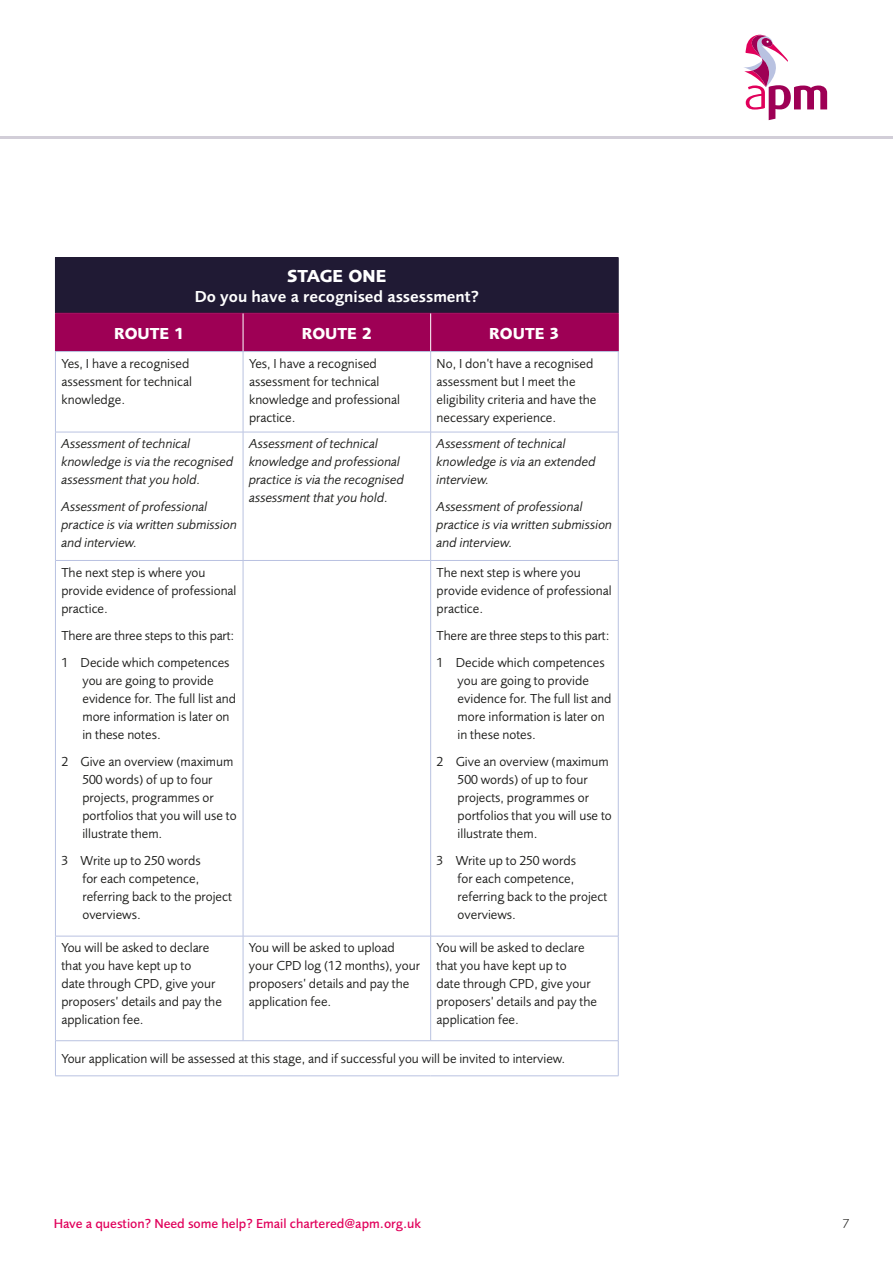
<style>
.page{position:relative;width:893px;height:1263px;background:#fff}
.page>*{position:absolute;margin:0;border:0;box-sizing:border-box;transform-origin:0 0}
.t1{font:700 18px "Foundry Sans";color:#fff}
.t2{font:600 16.5px "Foundry Sans";color:#fff}
.t3{font:700 16.5px "Foundry Sans";color:#fff}
.t4{font:13.5px/18px "Foundry Sans";color:#1d1d1b}
.t5{font:italic 13.5px/18px "Foundry Sans";color:#1d1d1b}
.t6{font:500 13.5px "Foundry Sans";color:#e1005b}
.t7{font:300 13.5px "Foundry Sans";color:#1d1d1b}
</style>
<div class="page">
<svg style="left:744px;top:34px;width:83px;height:86px"></svg>
<hr style="left:0;top:136px;width:893px;height:2px;background:#d2ced8">
<div style="left:55px;top:258px;width:563px;height:55px;background:#201a34"></div>
<div style="left:56px;top:314px;width:562px;height:37px;background:#9e0055"></div>
<hr style="left:55px;top:257px;width:188px;height:1px;background:#201a34">
<hr style="left:243px;top:257px;width:188px;height:1px;background:#201a34">
<hr style="left:431px;top:257px;width:187px;height:1px;background:#201a34">
<hr style="left:618px;top:258px;width:1px;height:55px;background:#201a34">
<hr style="left:55px;top:313px;width:188px;height:1px;background:#9e0055">
<hr style="left:55px;top:313px;width:1px;height:38px;background:#9e0055">
<hr style="left:243px;top:313px;width:188px;height:1px;background:#9e0055">
<hr style="left:431px;top:313px;width:187px;height:1px;background:#9e0055">
<hr style="left:618px;top:313px;width:1px;height:38px;background:#9e0055">
<hr style="left:243px;top:313px;width:1px;height:38px;background:#fff">
<hr style="left:430px;top:313px;width:1px;height:38px;background:#fff">
<hr style="left:55px;top:351px;width:188px;height:1px;background:#b9c2e1">
<hr style="left:243px;top:351px;width:188px;height:1px;background:#b9c2e1">
<hr style="left:431px;top:351px;width:187px;height:1px;background:#b9c2e1">
<hr style="left:55px;top:352px;width:1px;height:80px;background:#b9c2e1">
<hr style="left:243px;top:352px;width:1px;height:80px;background:#b9c2e1">
<hr style="left:430px;top:352px;width:1px;height:80px;background:#b9c2e1">
<hr style="left:618px;top:352px;width:1px;height:80px;background:#b9c2e1">
<hr style="left:55px;top:432px;width:188px;height:1px;background:#b9c2e1">
<hr style="left:55px;top:432px;width:1px;height:128px;background:#b9c2e1">
<hr style="left:243px;top:432px;width:188px;height:1px;background:#b9c2e1">
<hr style="left:243px;top:432px;width:1px;height:128px;background:#b9c2e1">
<hr style="left:431px;top:432px;width:187px;height:1px;background:#b9c2e1">
<hr style="left:430px;top:432px;width:1px;height:128px;background:#b9c2e1">
<hr style="left:618px;top:432px;width:1px;height:128px;background:#b9c2e1">
<hr style="left:55px;top:560px;width:188px;height:1px;background:#b9c2e1">
<hr style="left:55px;top:561px;width:1px;height:375px;background:#b9c2e1">
<hr style="left:243px;top:560px;width:188px;height:1px;background:#b9c2e1">
<hr style="left:243px;top:561px;width:1px;height:375px;background:#b9c2e1">
<hr style="left:431px;top:560px;width:187px;height:1px;background:#b9c2e1">
<hr style="left:430px;top:561px;width:1px;height:375px;background:#b9c2e1">
<hr style="left:618px;top:561px;width:1px;height:375px;background:#b9c2e1">
<hr style="left:55px;top:936px;width:188px;height:1px;background:#b9c2e1">
<hr style="left:55px;top:936px;width:1px;height:104px;background:#b9c2e1">
<hr style="left:243px;top:936px;width:188px;height:1px;background:#b9c2e1">
<hr style="left:243px;top:936px;width:1px;height:104px;background:#b9c2e1">
<hr style="left:431px;top:936px;width:187px;height:1px;background:#b9c2e1">
<hr style="left:430px;top:936px;width:1px;height:104px;background:#b9c2e1">
<hr style="left:618px;top:936px;width:1px;height:104px;background:#b9c2e1">
<hr style="left:55px;top:1040px;width:188px;height:1px;background:#b9c2e1">
<hr style="left:55px;top:1041px;width:1px;height:35px;background:#b9c2e1">
<hr style="left:243px;top:1040px;width:188px;height:1px;background:#b9c2e1">
<hr style="left:431px;top:1040px;width:187px;height:1px;background:#b9c2e1">
<hr style="left:618px;top:1041px;width:1px;height:35px;background:#b9c2e1">
<hr style="left:55px;top:1075px;width:188px;height:1px;background:#b9c2e1">
<hr style="left:243px;top:1075px;width:188px;height:1px;background:#b9c2e1">
<hr style="left:431px;top:1075px;width:187px;height:1px;background:#b9c2e1">
<h1 class="t1" style="left:287px;top:265px;width:101px">STAGE ONE</h1>
<p class="t2" style="left:195px;top:287px;width:286px">Do you have a recognised assessment?</p>
<p class="t3" style="left:114px;top:323px;width:72px">ROUTE 1</p>
<p class="t3" style="left:302px;top:323px;width:72px">ROUTE 2</p>
<p class="t3" style="left:489px;top:323px;width:72px">ROUTE 3</p>
<p class="t4" style="left:61px;top:354px;width:132px">Yes, I have a recognised assessment for technical knowledge.</p>
<p class="t4" style="left:249px;top:354px;width:152px">Yes, I have a recognised assessment for technical knowledge and professional practice.</p>
<p class="t4" style="left:437px;top:354px;width:161px">No, I don’t have a recognised assessment but I meet the eligibility criteria and have the necessary experience.</p>
<p class="t5" style="left:61px;top:435px;width:173px">Assessment of technical knowledge is via the recognised assessment that you hold.</p>
<p class="t5" style="left:61px;top:498px;width:177px">Assessment of professional practice is via written submission and interview.</p>
<p class="t5" style="left:249px;top:435px;width:156px">Assessment of technical knowledge and professional practice is via the recognised assessment that you hold.</p>
<p class="t5" style="left:437px;top:435px;width:161px">Assessment of technical knowledge is via an extended interview.</p>
<p class="t5" style="left:437px;top:498px;width:177px">Assessment of professional practice is via written submission and interview.</p>
<p class="t4" style="left:61px;top:563px;width:177px">The next step is where you provide evidence of professional practice.</p>
<p class="t4" style="left:61px;top:621px;width:174px;line-height:27px">There are three steps to this part:<br>1 Decide which competences</p>
<p class="t4" style="left:82px;top:671px;width:155px">you are going to provide evidence for. The full list and more information is later on in these notes.</p>
<p class="t4" style="left:82px;top:752px;width:156px;text-indent:-21px">2 Give an overview (maximum<br>500 words) of up to four projects, programmes or portfolios that you will use to illustrate them.</p>
<p class="t4" style="left:82px;top:851px;width:151px;text-indent:-21px">3 Write up to 250 words<br>for each competence, referring back to the project overviews.</p>
<p class="t4" style="left:437px;top:563px;width:177px">The next step is where you provide evidence of professional practice.</p>
<p class="t4" style="left:437px;top:621px;width:174px;line-height:27px">There are three steps to this part:<br>1 Decide which competences</p>
<p class="t4" style="left:458px;top:671px;width:155px">you are going to provide evidence for. The full list and more information is later on in these notes.</p>
<p class="t4" style="left:458px;top:752px;width:156px;text-indent:-21px">2 Give an overview (maximum<br>500 words) of up to four projects, programmes or portfolios that you will use to illustrate them.</p>
<p class="t4" style="left:458px;top:851px;width:151px;text-indent:-21px">3 Write up to 250 words<br>for each competence, referring back to the project overviews.</p>
<p class="t4" style="left:61px;top:938px;width:162px">You will be asked to declare that you have kept up to<br>date through CPD, give your proposers’ details and pay the application fee.</p>
<p class="t4" style="left:249px;top:938px;width:173px">You will be asked to upload your CPD log (12 months), your proposers’ details and pay the application fee.</p>
<p class="t4" style="left:437px;top:938px;width:162px">You will be asked to declare that you have kept up to<br>date through CPD, give your proposers’ details and pay the application fee.</p>
<p class="t4" style="left:61px;top:1049px;width:505px">Your application will be assessed at this stage, and if successful you will be invited to interview.</p>
<p class="t6" style="left:54px;top:1215px;width:369px">Have a question? Need some help? Email chartered@apm.org.uk</p>
<p class="t7" style="left:843px;top:1215px;width:8px">7</p>
</div>
